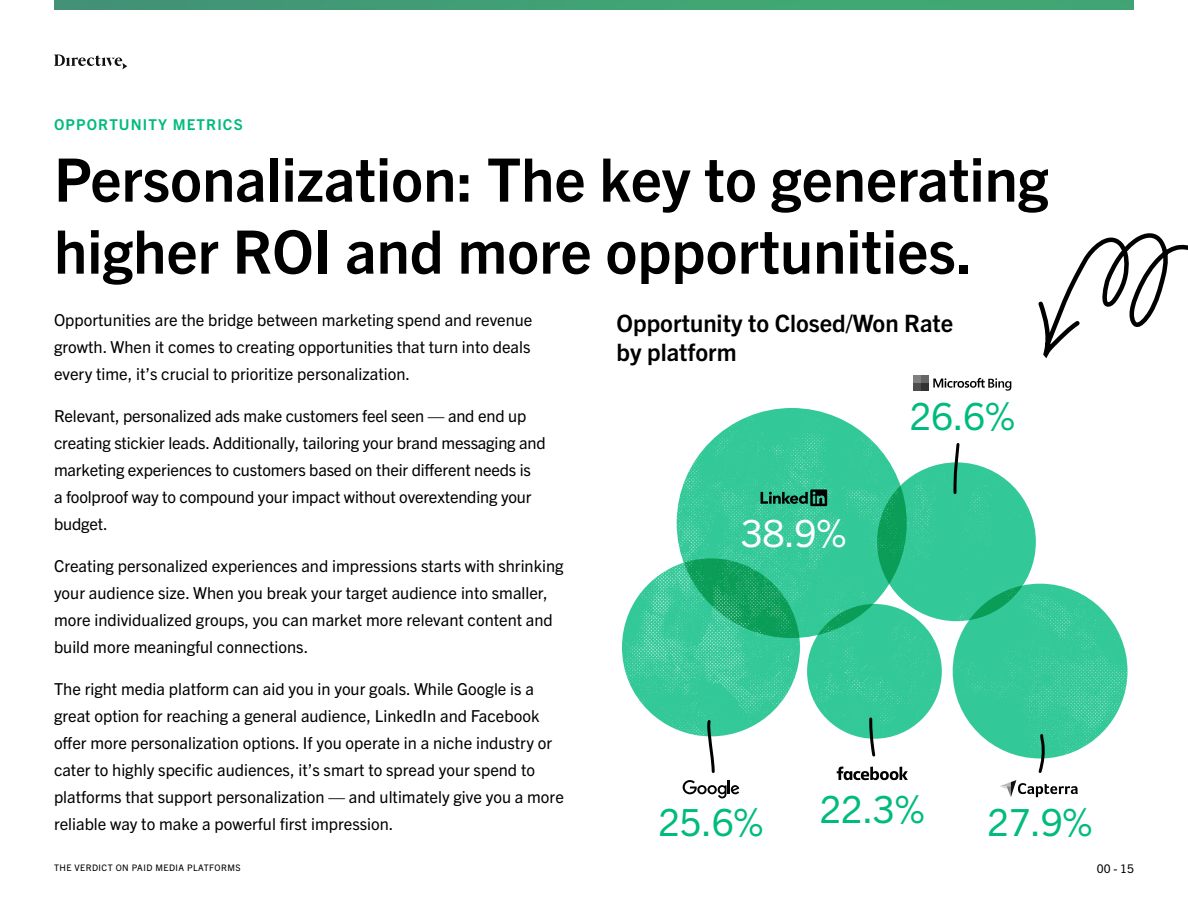
<style>
.page{position:relative;width:1188px;height:918px;background:#fff}
.page>*{position:absolute;margin:0;border:0;box-sizing:border-box;transform-origin:0 0}
.Header_01{font:700 60px/72px "Trade Gothic Next LT Pro";color:#000}
.Header_01-2{font:37.5px "Trade Gothic Next LT Pro";color:#00bb7e}
.Header_01-3{font:37.5px "Trade Gothic Next LT Pro";color:#fff}
.Header_01-4{font:700 24px/28.8px "Trade Gothic Next LT Pro";color:#000}
.Body_Copy{font:16.5px/27px "Trade Gothic Next LT Pro";color:#000}
.Eyebrow{font:700 15px "Trade Gothic Next LT Pro";letter-spacing:.075em;color:#00bb7e}
.t1{font:12px "Trade Gothic Next LT Pro";color:#000}
.t2{font:9px "Trade Gothic Next LT Pro";letter-spacing:.05em;color:#000}
</style>
<div class="page">
<img style="left:622px;top:408px;width:506px;height:391px">
<img style="left:54px;top:0;width:1080px;height:10px">
<div style="left:914px;top:376px;width:7px;height:7px;background:#808080"></div>
<div style="left:922px;top:376px;width:7px;height:7px;background:#666"></div>
<div style="left:914px;top:383px;width:7px;height:8px;background:#4d4d4d"></div>
<div style="left:922px;top:383px;width:7px;height:8px;background:#333"></div>
<svg style="left:933px;top:378px;width:78px;height:13px"></svg>
<svg style="left:761px;top:489px;width:66px;height:17px"></svg>
<svg style="left:683px;top:718px;width:56px;height:80px"></svg>
<svg style="left:837px;top:767px;width:71px;height:13px"></svg>
<svg style="left:868px;top:716px;width:9px;height:43px"></svg>
<svg style="left:952px;top:441px;width:9px;height:55px"></svg>
<svg style="left:999px;top:732px;width:79px;height:65px"></svg>
<svg style="left:54px;top:55px;width:73px;height:14px"></svg>
<svg style="left:1038px;top:233px;width:150px;height:126px"></svg>
<p class="Eyebrow" style="left:54px;top:114px;width:190px">OPPORTUNITY METRICS</p>
<p class="Header_01" style="left:54px;top:140px;width:996px">Personalization: The key to generating higher ROI and more opportunities.</p>
<p class="Body_Copy" style="left:54px;top:306px;width:480px;text-align:justify">Opportunities are the bridge between marketing spend and revenue growth. When it comes to creating opportunities that turn into deals every time, it’s crucial to prioritize personalization.</p>
<p class="Body_Copy" style="left:54px;top:402px;width:493px">Relevant, personalized ads make customers feel seen — and end up creating stickier leads. Additionally, tailoring your brand messaging and marketing experiences to customers based on their different needs is<br>a foolproof way to compound your impact without overextending your budget.</p>
<p class="Body_Copy" style="left:54px;top:552px;width:511px">Creating personalized experiences and impressions starts with shrinking your audience size. When you break your target audience into smaller, more individualized groups, you can market more relevant content and build more meaningful connections.</p>
<p class="Body_Copy" style="left:54px;top:675px;width:511px">The right media platform can aid you in your goals. While Google is a great option for reaching a general audience, LinkedIn and Facebook offer more personalization options. If you operate in a niche industry or cater to highly specific audiences, it’s smart to spread your spend to platforms that support personalization — and ultimately give you a more reliable way to make a powerful first impression.</p>
<p class="Header_01-4" style="left:616px;top:307px;width:338px">Opportunity to Closed/Won Rate by platform</p>
<p class="Header_01-2" style="left:910px;top:390px;width:107px">26.6%</p>
<p class="Header_01-3" style="left:741px;top:507px;width:107px">38.9%</p>
<p class="Header_01-2" style="left:820px;top:783px;width:107px">22.3%</p>
<p class="Header_01-2" style="left:658px;top:796px;width:107px">25.6%</p>
<p class="Header_01-2" style="left:988px;top:796px;width:107px">27.9%</p>
<p class="t2" style="left:54px;top:861px;width:188px">THE VERDICT ON PAID MEDIA PLATFORMS</p>
<p class="t1" style="left:1097px;top:861px;width:39px">00 - 15</p>
</div>
